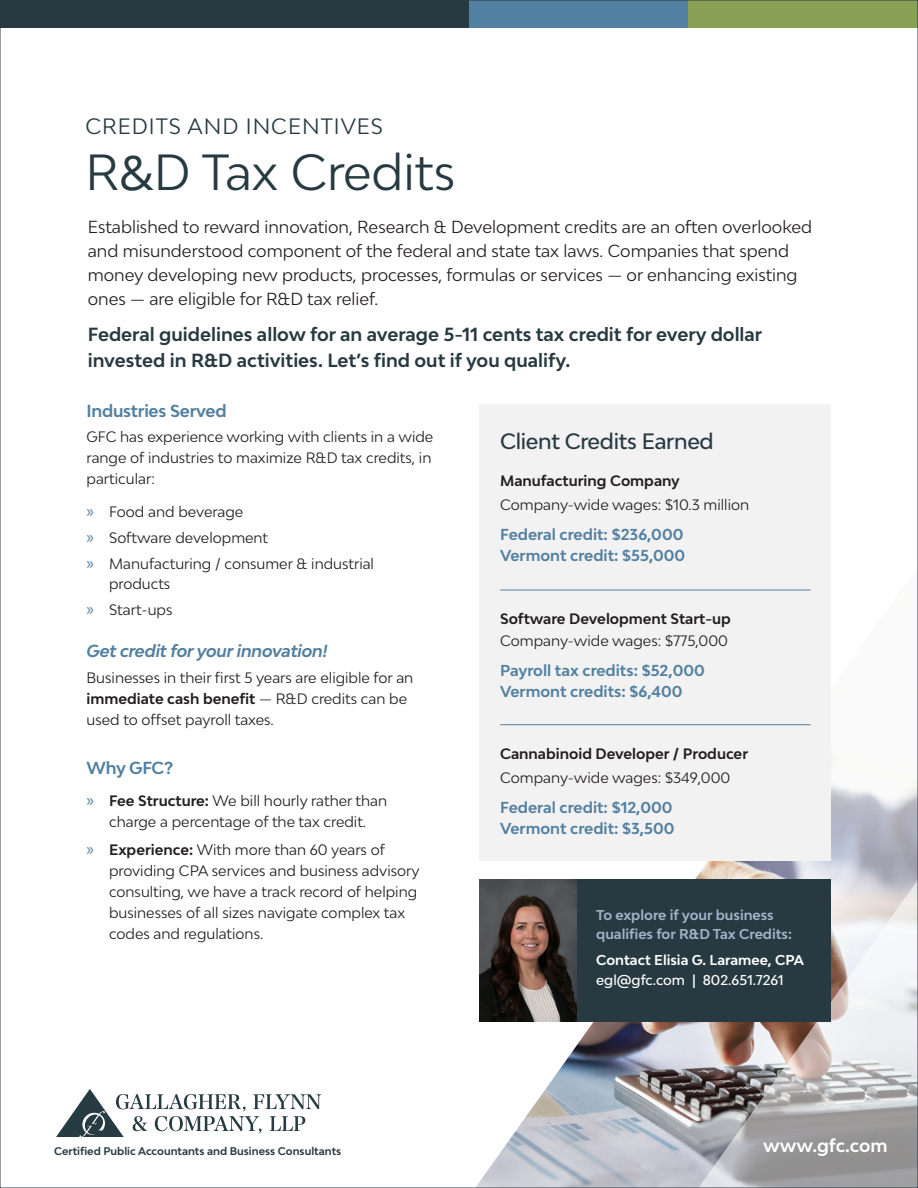
<style>
.page{position:relative;width:918px;height:1188px;background:#fff}
.page>*{position:absolute;margin:0;border:0;box-sizing:border-box;transform-origin:0 0}
.Headline{font:48px "Bw Modelica";color:#273a41}
.Dept_Name_-_all_caps{font:21px "Bw Modelica";letter-spacing:.045em;color:#273a41}
.Sidebar_heading{font:500 21px "Bw Modelica";letter-spacing:-.015em;color:#273a41}
.Intro_copy_bold_bene{font:700 18px/25.5px "Bw Modelica";color:#273a41}
.t1{font:700 17.4px "Bw Modelica";color:#fff}
.Intro_copy_11_16{font:16.5px/24px "Bw Modelica";color:#231f20}
.H2_-_Blue_Subhead{font:italic 700 16.5px "Bw Modelica";letter-spacing:-.015em;color:#5280a1}
.H2_-_Blue_Subhead-2{font:700 16.5px "Bw Modelica";letter-spacing:-.015em;color:#5280a1}
.Sidebar_bold_blue_co{font:700 15px/21px "Bw Modelica";color:#5280a1}
.Body_copy_9_5{font:14.25px/21px "Bw Modelica";color:#231f20}
.Sidebar_content{font:14.25px "Bw Modelica";color:#231f20}
.Sidebar_heading_-_ru{font:700 14.25px "Bw Modelica";color:#231f20}
.Sidebar_content-2{font:700 14.25px "Bw Modelica";color:#231f20}
.Contact_info__Call_t{font:700 13.5px/19.5px "Bw Modelica";color:#fff}
.Contact_info__Call_t-2{font:700 13.5px/19.5px "Bw Modelica";color:#a1b3c7}
.t2{font:700 10.5px "Bw Modelica";color:#273a41}
.s1{font-family:"Open Sans"}
.s2{font-family:"Myriad Pro";font-size:18px;color:#5280a1}
.s3{font-weight:700}
.s4{font-weight:500}
</style>
<div class="page">
<img style="left:477px;top:566px;width:439px;height:620px">
<svg style="left:693px;top:864px;width:223px;height:322px;background:#bcb8b8"></svg>
<div style="left:480px;top:404px;width:351px;height:457px;background:#f2f2f2"></div>
<hr style="left:500px;top:590px;width:311px;height:1px;background:#5280a1">
<hr style="left:500px;top:724px;width:311px;height:1px;background:#5280a1">
<div style="left:0;top:0;width:471px;height:28px;background:#273a41"></div>
<div style="left:470px;top:0;width:227px;height:28px;background:#5280a1"></div>
<div style="left:688px;top:0;width:230px;height:28px;background:#88a154"></div>
<svg style="left:57px;top:1089px;width:264px;height:47px"></svg>
<div style="left:480px;top:879px;width:351px;height:143px;background:#273a41"></div>
<img style="left:480px;top:879px;width:97px;height:143px">
<p class="Dept_Name_-_all_caps" style="left:85px;top:113px;width:299px">CREDITS AND INCENTIVES</p>
<p class="Headline" style="left:85px;top:141px;width:371px">R<span class="s1">&amp;</span>D Tax Credits</p>
<p class="Intro_copy_11_16" style="left:88px;top:214px;width:726px">Established to reward innovation, Research &amp; Development credits are an often overlooked and misunderstood component of the federal and state tax laws. Companies that spend money developing new products, processes, formulas or services — or enhancing existing ones — are eligible for R&amp;D tax relief.</p>
<p class="Intro_copy_bold_bene" style="left:88px;top:321px;width:676px">Federal guidelines allow for an average 5-11 cents tax credit for every dollar invested in R&amp;D activities. Let’s find out if you qualify.</p>
<p class="H2_-_Blue_Subhead-2" style="left:87px;top:400px;width:142px">Industries Served</p>
<p class="Body_copy_9_5" style="left:87px;top:426px;width:348px">GFC has experience working with clients in a wide range of industries to maximize R&amp;D tax credits, in particular:</p>
<p class="Body_copy_9_5" style="left:87px;top:501px;width:158px"><span class="s2">»</span> Food and beverage</p>
<p class="Body_copy_9_5" style="left:87px;top:527px;width:183px"><span class="s2">»</span> Software development</p>
<p class="Body_copy_9_5" style="left:109px;top:554px;width:266px;line-height:19.5px;text-indent:-22px"><span class="s2">»</span> Manufacturing / consumer &amp; industrial products</p>
<p class="Body_copy_9_5" style="left:87px;top:599px;width:87px"><span class="s2">»</span> Start-ups</p>
<p class="H2_-_Blue_Subhead" style="left:87px;top:641px;width:242px">Get credit for your innovation!</p>
<p class="Body_copy_9_5" style="left:87px;top:667px;width:328px">Businesses in their first 5 years are eligible for an <span class="s3">immediate cash benefit</span> — R&amp;D credits can be used to offset payroll taxes.</p>
<p class="H2_-_Blue_Subhead-2" style="left:87px;top:757px;width:88px">Why GFC?</p>
<p class="Body_copy_9_5" style="left:87px;top:790px;width:302px;text-align:center"><span class="s2">»</span> <span class="s3">Fee Structure:</span> We bill hourly rather than charge a percentage of the tax credit.</p>
<p class="Body_copy_9_5" style="left:109px;top:839px;width:312px;text-indent:-22px"><span class="s2">»</span> <span class="s3">Experience:</span> With more than 60 years of providing CPA services and business advisory consulting, we have a track record of helping businesses of all sizes navigate complex tax codes and regulations.</p>
<p class="Sidebar_heading" style="left:500px;top:427px;width:215px">Client Credits Earned</p>
<p class="Sidebar_heading_-_ru" style="left:500px;top:471px;width:181px">Manufacturing Company</p>
<p class="Sidebar_content" style="left:500px;top:495px;width:251px">Company-wide wages: $10.3 million</p>
<p class="Sidebar_bold_blue_co" style="left:500px;top:523px;width:187px">Federal credit: $236,000<br>Vermont credit: $55,000</p>
<p class="Sidebar_content-2" style="left:500px;top:610px;width:232px">Software Development Start-up</p>
<p class="Sidebar_content" style="left:500px;top:631px;width:229px">Company-wide wages: $775,000</p>
<p class="Sidebar_bold_blue_co" style="left:500px;top:659px;width:206px">Payroll tax credits: $52,000<br>Vermont credits: $6,400</p>
<p class="Sidebar_heading_-_ru" style="left:500px;top:744px;width:250px">Cannabinoid Developer / Producer</p>
<p class="Sidebar_content" style="left:500px;top:768px;width:232px">Company-wide wages: $349,000</p>
<p class="Sidebar_bold_blue_co" style="left:500px;top:796px;width:176px">Federal credit: $12,000<br>Vermont credit: $3,500</p>
<p class="Contact_info__Call_t-2" style="left:596px;top:904px;width:197px">To explore if your business qualifies for R&amp;D Tax Credits:</p>
<p class="Contact_info__Call_t" style="left:596px;top:950px;width:209px">Contact Elisia G. Laramee, CPA <span class="s4">egl@gfc.com | 802.651.7261</span></p>
<p class="t2" style="left:54px;top:1144px;width:289px">Certified Public Accountants and Business Consultants</p>
<p class="t1" style="left:763px;top:1134px;width:126px">www.gfc.com</p>
</div>
